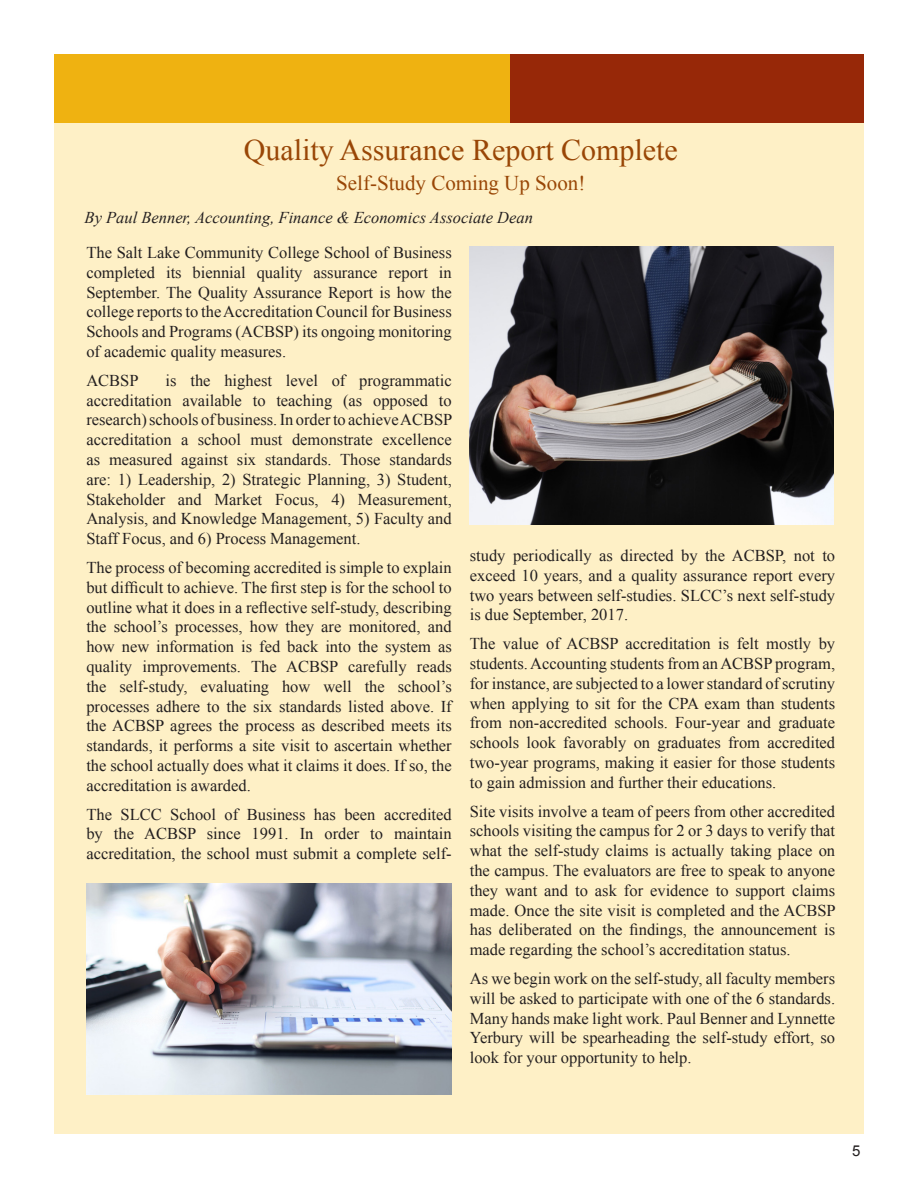
<style>
.page{position:relative;width:918px;height:1188px;background:#fff}
.page>*{position:absolute;margin:0;border:0;box-sizing:border-box;transform-origin:0 0}
.t1{font:30px "Times New Roman";color:#994606}
.t2{font:21px "Times New Roman";color:#994606}
.Normal_Type{font:16.5px/19.8px "Times New Roman";color:#231f20;text-align:justify}
.Normal_Type-2{font:italic 16.5px "Times New Roman";color:#231f20}
.t3{font:15px "Arial";color:#231f20}
</style>
<div class="page">
<div style="left:54px;top:54px;width:810px;height:1080px;background:#fef0c6"></div>
<div style="left:54px;top:54px;width:457px;height:68px;background:#efb211"></div>
<div style="left:511px;top:54px;width:353px;height:68px;background:#972808"></div>
<img style="left:470px;top:247px;width:363px;height:278px">
<img style="left:86px;top:884px;width:366px;height:211px">
<p class="t1" style="left:244px;top:130px;width:436px">Quality Assurance Report Complete</p>
<p class="t2" style="left:336px;top:169px;width:251px">Self-Study Coming Up Soon!</p>
<p class="Normal_Type-2" style="left:85px;top:206px;width:450px">By Paul Benner, Accounting, Finance &amp; Economics Associate Dean</p>
<p class="Normal_Type" style="left:86px;top:242px;width:367px">The Salt Lake Community College School of Business completed its biennial quality assurance report in September. The Quality Assurance Report is how the college reports to the Accreditation Council for Business Schools and Programs (ACBSP) its ongoing monitoring of academic quality measures.</p>
<p class="Normal_Type" style="left:86px;top:370px;width:54px">ACBSP</p>
<p class="Normal_Type" style="left:86px;top:370px;width:368px;text-indent:79px">is the highest level of programmatic accreditation available to teaching (as opposed to research) schools of business. In order to achieve ACBSP accreditation a school must demonstrate excellence as measured against six standards. Those standards are: 1) Leadership, 2) Strategic Planning, 3) Student, Stakeholder and Market Focus, 4) Measurement, Analysis, and Knowledge Management, 5) Faculty and Staff Focus, and 6) Process Management.</p>
<p class="Normal_Type" style="left:86px;top:557px;width:367px">The process of becoming accredited is simple to explain but difficult to achieve. The first step is for the school to outline what it does in a reflective self-study, describing the school’s processes, how they are monitored, and how new information is fed back into the system as quality improvements. The ACBSP carefully reads the self-study, evaluating how well the school’s processes adhere to the six standards listed above. If the ACBSP agrees the process as described meets its standards, it performs a site visit to ascertain whether the school actually does what it claims it does. If so, the accreditation is awarded.</p>
<p class="Normal_Type" style="left:86px;top:804px;width:367px">The SLCC School of Business has been accredited by the ACBSP since 1991. In order to maintain accreditation, the school must submit a complete self-</p>
<p class="Normal_Type" style="left:470px;top:545px;width:367px">study periodically as directed by the ACBSP, not to exceed 10 years, and a quality assurance report every two years between self-studies. SLCC’s next self-study is due September, 2017.</p>
<p class="Normal_Type" style="left:470px;top:633px;width:367px">The value of ACBSP accreditation is felt mostly by students. Accounting students from an ACBSP program, for instance, are subjected to a lower standard of scrutiny when applying to sit for the CPA exam than students from non-accredited schools. Four-year and graduate schools look favorably on graduates from accredited two-year programs, making it easier for those students to gain admission and further their educations.</p>
<p class="Normal_Type" style="left:470px;top:801px;width:368px">Site visits involve a team of peers from other accredited schools visiting the campus for 2 or 3 days to verify that what the self-study claims is actually taking place on the campus. The evaluators are free to speak to anyone they want and to ask for evidence to support claims made. Once the site visit is completed and the ACBSP has deliberated on the findings, the announcement is made regarding the school’s accreditation status.</p>
<p class="Normal_Type" style="left:470px;top:968px;width:367px">As we begin work on the self-study, all faculty members will be asked to participate with one of the 6 standards.<br>Many hands make light work. Paul Benner and Lynnette Yerbury will be spearheading the self-study effort, so look for your opportunity to help.</p>
<p class="t3" style="left:852px;top:1141px;width:10px">5</p>
</div>
